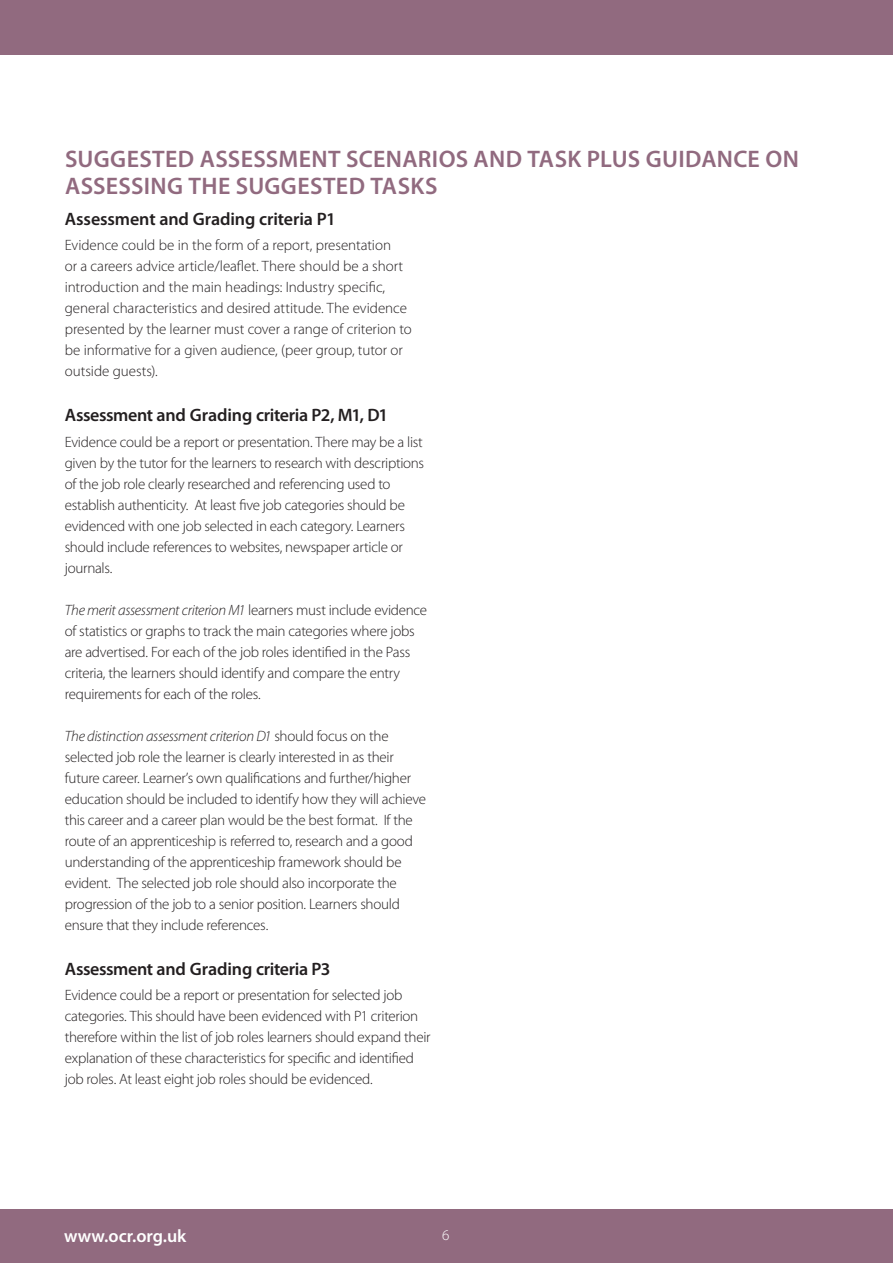
<style>
.page{position:relative;width:893px;height:1263px;background:#fff}
.page>*{position:absolute;margin:0;border:0;box-sizing:border-box;transform-origin:0 0}
.subhead{font:600 24px/27px "Myriad Pro";letter-spacing:.015em;color:#916a7f}
.body{font:600 18px "Myriad Pro";letter-spacing:-.01em;color:#231f20}
.t1{font:600 18px "Myriad Pro";color:#fff}
.body-2{font:300 15px/21px "Myriad Pro";letter-spacing:-.015em;color:#231f20}
.t2{font:300 15px "Myriad Pro";color:#fff}
.s1{font-style:italic}
</style>
<div class="page">
<div style="left:0;top:1209px;width:893px;height:54px;background:#916a7f"></div>
<div style="left:0;top:0;width:893px;height:54px;background:#916a7f"></div>
<p class="subhead" style="left:65px;top:145px;width:735px">SUGGESTED ASSESSMENT SCENARIOS AND TASK PLUS GUIDANCE ON<br>ASSESSING THE SUGGESTED TASKS</p>
<p class="body" style="left:65px;top:208px;width:273px">Assessment and Grading criteria P1</p>
<p class="body-2" style="left:65px;top:235px;width:348px">Evidence could be in the form of a report, presentation<br>or a careers advice article/leaflet. There should be a short introduction and the main headings: Industry specific, general characteristics and desired attitude. The evidence presented by the learner must cover a range of criterion to be informative for a given audience, (peer group, tutor or outside guests).</p>
<p class="body" style="left:65px;top:404px;width:325px">Assessment and Grading criteria P2, M1, D1</p>
<p class="body-2" style="left:65px;top:431px;width:361px">Evidence could be a report or presentation. There may be a list given by the tutor for the learners to research with descriptions of the job role clearly researched and referencing used to establish authenticity. At least five job categories should be evidenced with one job selected in each category. Learners should include references to websites, newspaper article or journals.</p>
<p class="body-2" style="left:65px;top:599px;width:364px"><span class="s1">The merit assessment criterion M1</span> learners must include evidence of statistics or graphs to track the main categories where jobs are advertised. For each of the job roles identified in the Pass criteria, the learners should identify and compare the entry requirements for each of the roles.</p>
<p class="body-2" style="left:65px;top:725px;width:363px"><span class="s1">The distinction assessment criterion D1</span> should focus on the selected job role the learner is clearly interested in as their future career. Learner’s own qualifications and further/higher education should be included to identify how they will achieve this career and a career plan would be the best format. If the route of an apprenticeship is referred to, research and a good understanding of the apprenticeship framework should be evident. The selected job role should also incorporate the progression of the job to a senior position. Learners should ensure that they include references.</p>
<p class="body" style="left:65px;top:957px;width:267px">Assessment and Grading criteria P3</p>
<p class="body-2" style="left:65px;top:985px;width:367px">Evidence could be a report or presentation for selected job categories. This should have been evidenced with P1 criterion therefore within the list of job roles learners should expand their explanation of these characteristics for specific and identified job roles. At least eight job roles should be evidenced.</p>
<p class="t1" style="left:64px;top:1225px;width:124px">www.ocr.org.uk</p>
<p class="t2" style="left:442px;top:1226px;width:9px">6</p>
</div>
